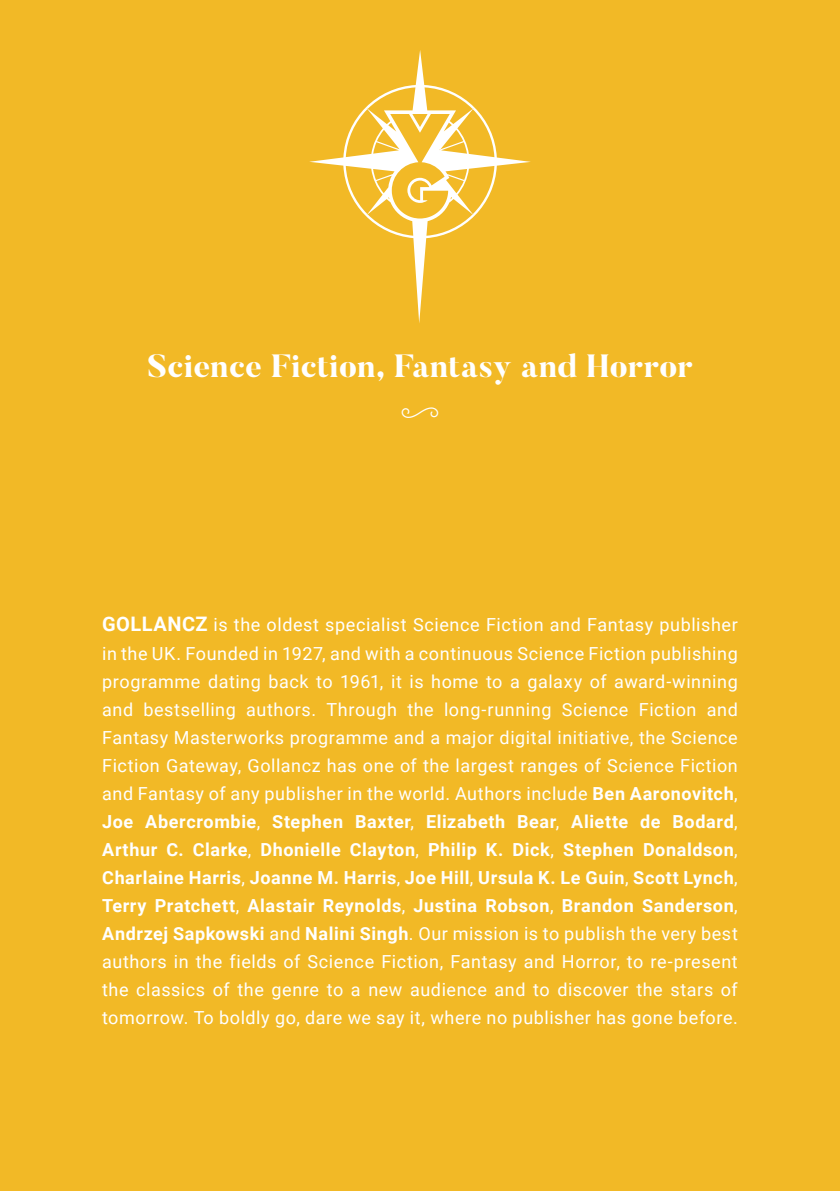
<style>
.page{position:relative;width:840px;height:1191px;background:#fff}
.page>*{position:absolute;margin:0;border:0;box-sizing:border-box;transform-origin:0 0}
.t1{font:800 32px "Butler";letter-spacing:.01em;color:#fff}
.t2{font:18px/28px "Roboto";letter-spacing:.03em;color:#fff;text-align:justify}
.t3{font:700 18px "Roboto";letter-spacing:.035em;color:#fff}
.s1{font-weight:700;font-size:20px}
.s2{font-weight:700}
.s3{font-weight:400}
</style>
<div class="page">
<div style="left:0;top:0;width:839px;height:1191px;background:#f2b926"></div>
<svg style="left:309px;top:50px;width:221px;height:273px"></svg>
<p class="t1" style="left:147px;top:345px;width:546px">Science Fiction, Fantasy and Horror</p>
<p class="t2" style="left:102px;top:610px;width:636px"><span class="s1">GOLLANCZ</span> is the oldest specialist Science Fiction and Fantasy publisher in the UK. Founded in 1927, and with a continuous Science Fiction publishing programme dating back to 1961, it is home to a galaxy of award-winning and bestselling authors. Through the long-running Science Fiction and Fantasy Masterworks programme and a major digital initiative, the Science Fiction Gateway, Gollancz has one of the largest ranges of Science Fiction and Fantasy of any publisher in the world. Authors include <span class="s2">Ben Aaronovitch</span>,</p>
<p class="t3" style="left:102px;top:808px;width:636px">Joe Abercrombie<span class="s3">,</span> Stephen Baxter<span class="s3">,</span> Elizabeth Bear<span class="s3">,</span> Aliette de Bodard<span class="s3">,</span></p>
<p class="t2" style="left:102px;top:834px;width:637px"><span class="s2">Arthur C. Clarke</span>, <span class="s2">Dhonielle Clayton</span>, <span class="s2">Philip K. Dick</span>, <span class="s2">Stephen Donaldson</span>, <span class="s2">Charlaine Harris</span>, <span class="s2">Joanne M. Harris</span>, <span class="s2">Joe Hill</span>, <span class="s2">Ursula K. Le Guin</span>, <span class="s2">Scott Lynch</span>, <span class="s2">Terry Pratchett</span>, <span class="s2">Alastair Reynolds</span>, <span class="s2">Justina Robson</span>, <span class="s2">Brandon Sanderson</span>, <span class="s2">Andrzej Sapkowski</span> and <span class="s2">Nalini Singh</span>. Our mission is to publish the very best authors in the fields of Science Fiction, Fantasy and Horror, to re-present the classics of the genre to a new audience and to discover the stars of tomorrow. To boldly go, dare we say it, where no publisher has gone before.</p>
</div>
